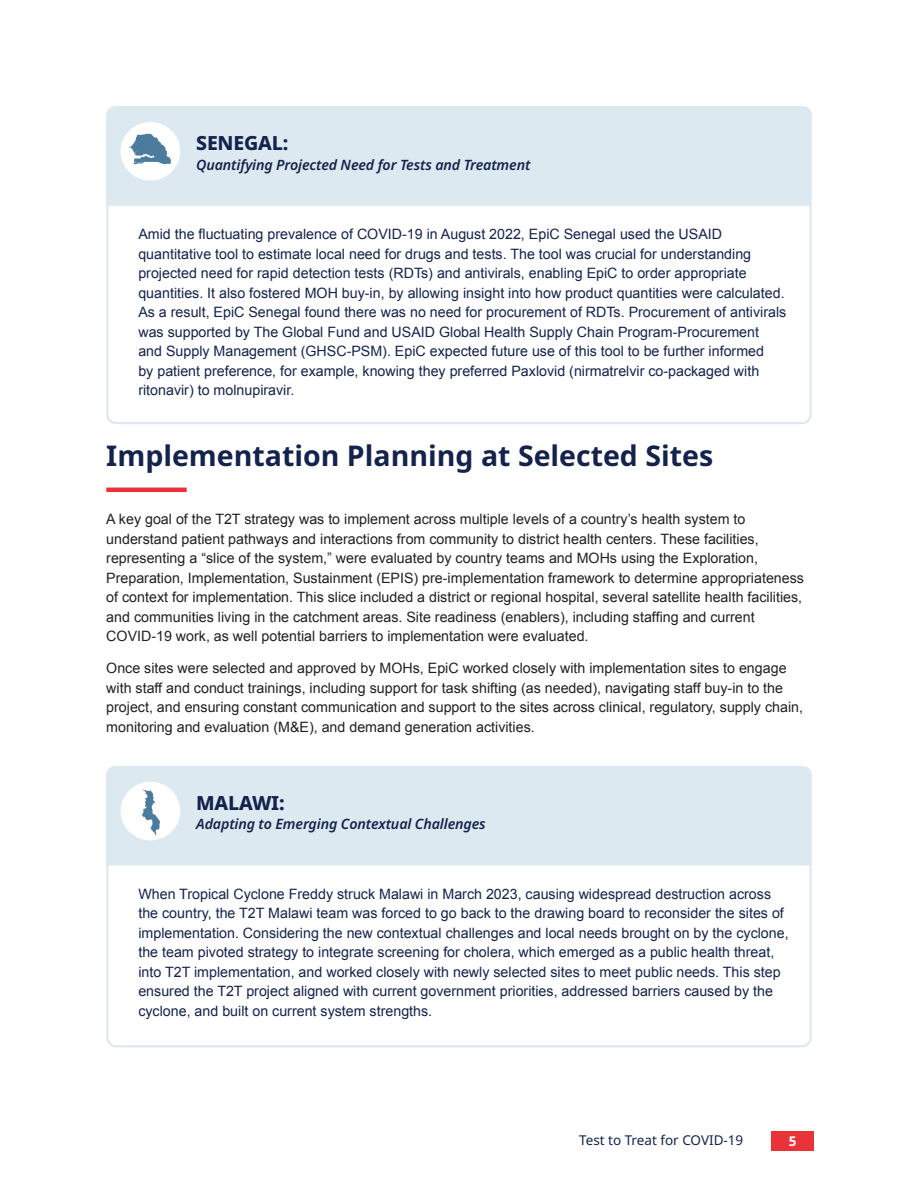
<style>
.page{position:relative;width:918px;height:1188px;background:#fff}
.page>*{position:absolute;margin:0;border:0;box-sizing:border-box;transform-origin:0 0}
.RULE{font:700 28.5px "Noto Sans";color:#14234b}
.Body{font:800 19.5px "Noto Sans";letter-spacing:-.01em;color:#14234b}
.Body-2{font:14.25px/19.5px "Arial";color:#14234b}
.Body-3{font:14.25px/19.5px "Arial";color:#231f20}
.Body-4{font:italic 600 14.25px "Noto Sans";letter-spacing:-.01em;color:#14234b}
.t1{font:13.5px "Noto Sans";color:#14234b}
.t2{font:700 13.5px "Noto Sans";color:#fff}
</style>
<div class="page">
<div style="left:772px;top:1131px;width:42px;height:19px;background:#e83338"></div>
<div style="left:109px;top:109px;width:700px;height:97px;background:#dde9f0"></div>
<div style="left:106px;top:106px;width:706px;height:318px;border:2px solid #dde9f0;border-radius:9px"></div>
<div style="left:121px;top:122px;width:59px;height:59px;background:#fff;border-radius:50%"></div>
<svg style="left:129px;top:134px;width:42px;height:30px"></svg>
<hr style="left:106px;top:488px;width:81px;height:4px;background:#e83138">
<div style="left:109px;top:769px;width:700px;height:97px;background:#dde9f0"></div>
<div style="left:106px;top:766px;width:706px;height:281px;border:2px solid #dde9f0;border-radius:9px"></div>
<div style="left:121px;top:782px;width:59px;height:58px;background:#fff;border-radius:50%"></div>
<svg style="left:142px;top:789px;width:18px;height:46px"></svg>
<p class="Body" style="left:196px;top:129px;width:94px">SENEGAL:</p>
<p class="Body-4" style="left:196px;top:154px;width:336px">Quantifying Projected Need for Tests and Treatment</p>
<p class="Body-2" style="left:138px;top:225px;width:649px">Amid the fluctuating prevalence of COVID-19 in August 2022, EpiC Senegal used the USAID quantitative tool to estimate local need for drugs and tests. The tool was crucial for understanding projected need for rapid detection tests (RDTs) and antivirals, enabling EpiC to order appropriate quantities. It also fostered MOH buy-in, by allowing insight into how product quantities were calculated.<br>As a result, EpiC Senegal found there was no need for procurement of RDTs. Procurement of antivirals was supported by The Global Fund and USAID Global Health Supply Chain Program-Procurement and Supply Management (GHSC-PSM). EpiC expected future use of this tool to be further informed<br>by patient preference, for example, knowing they preferred Paxlovid (nirmatrelvir co-packaged with ritonavir) to molnupiravir.</p>
<p class="RULE" style="left:106px;top:436px;width:608px">Implementation Planning at Selected Sites</p>
<p class="Body-3" style="left:106px;top:509px;width:699px">A key goal of the T2T strategy was to implement across multiple levels of a country’s health system to understand patient pathways and interactions from community to district health centers. These facilities, representing a “slice of the system,” were evaluated by country teams and MOHs using the Exploration, Preparation, Implementation, Sustainment (EPIS) pre-implementation framework to determine appropriateness of context for implementation. This slice included a district or regional hospital, several satellite health facilities, and communities living in the catchment areas. Site readiness (enablers), including staffing and current COVID-19 work, as well potential barriers to implementation were evaluated.</p>
<p class="Body-3" style="left:106px;top:659px;width:698px">Once sites were selected and approved by MOHs, EpiC worked closely with implementation sites to engage with staff and conduct trainings, including support for task shifting (as needed), navigating staff buy-in to the project, and ensuring constant communication and support to the sites across clinical, regulatory, supply chain, monitoring and evaluation (M&amp;E), and demand generation activities.</p>
<p class="Body" style="left:196px;top:789px;width:90px">MALAWI:</p>
<p class="Body-4" style="left:196px;top:814px;width:291px">Adapting to Emerging Contextual Challenges</p>
<p class="Body-2" style="left:138px;top:884px;width:652px">When Tropical Cyclone Freddy struck Malawi in March 2023, causing widespread destruction across the country, the T2T Malawi team was forced to go back to the drawing board to reconsider the sites of implementation. Considering the new contextual challenges and local needs brought on by the cyclone, the team pivoted strategy to integrate screening for cholera, which emerged as a public health threat, into T2T implementation, and worked closely with newly selected sites to meet public needs. This step ensured the T2T project aligned with current government priorities, addressed barriers caused by the cyclone, and built on current system strengths.</p>
<p class="t1" style="left:579px;top:1131px;width:166px">Test to Treat for COVID-19</p>
<p class="t2" style="left:789px;top:1131px;width:9px">5</p>
</div>
